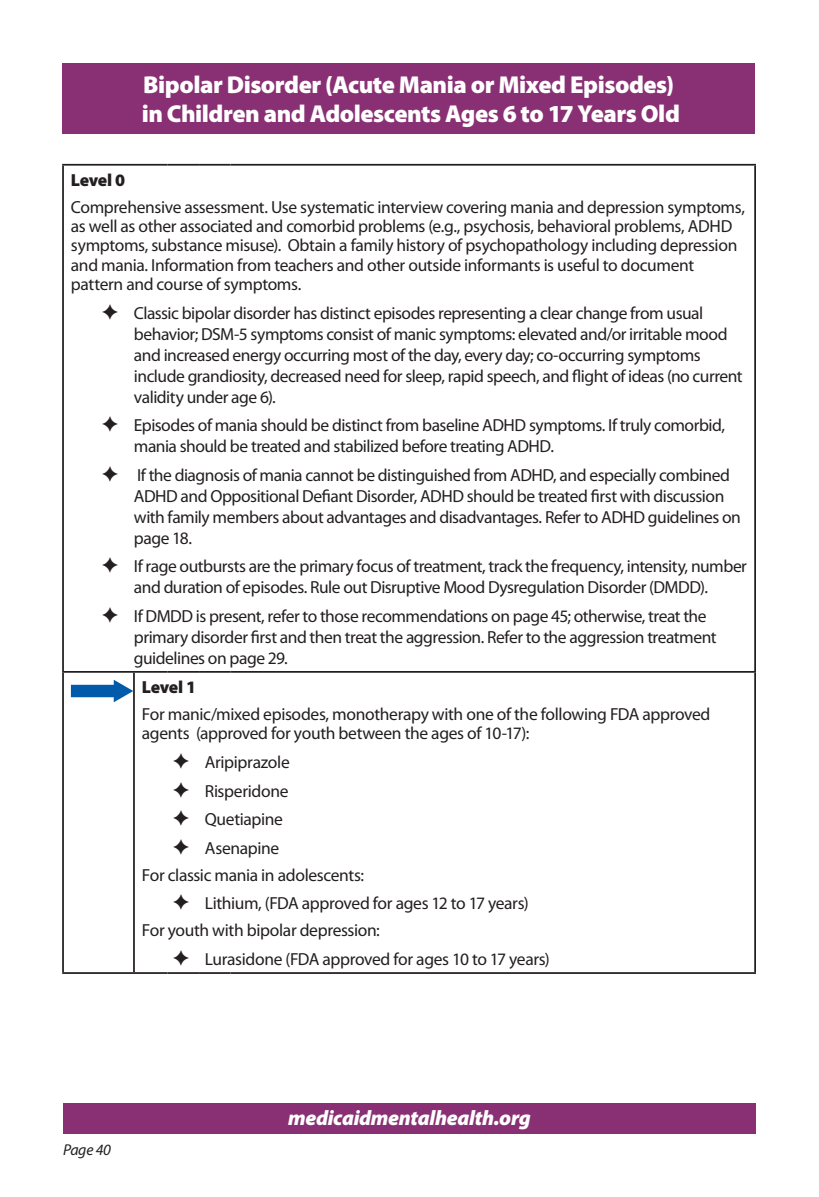
<style>
.page{position:relative;width:819px;height:1197px;background:#fff}
.page>*{position:absolute;margin:0;border:0;box-sizing:border-box;transform-origin:0 0}
.t1{font:900 24.5px "Myriad Pro";letter-spacing:-.02em;color:#fff}
.t2{font:italic 900 21px "Myriad Pro";letter-spacing:-.015em;color:#fff}
.Chart_Text{font:17.5px/21px "Myriad Pro";letter-spacing:-.025em;color:#231f20}
.Chart_Level_Number{font:900 17.5px "Myriad Pro";letter-spacing:-.02em;color:#231f20}
.t3{font:italic 15.75px "Myriad Pro";letter-spacing:-.015em;color:#231f20}
</style>
<div class="page">
<div style="left:63px;top:1104px;width:693px;height:30px;background:#893074"></div>
<div style="left:62px;top:63px;width:693px;height:71px;background:#893074"></div>
<hr style="left:133px;top:673px;width:2px;height:299px;background:#231f20">
<hr style="left:62px;top:673px;width:2px;height:299px;background:#231f20">
<hr style="left:754px;top:673px;width:2px;height:299px;background:#231f20">
<hr style="left:62px;top:972px;width:72px;height:2px;background:#231f20">
<hr style="left:134px;top:972px;width:34px;height:2px;background:#231f20">
<hr style="left:168px;top:972px;width:31px;height:2px;background:#231f20">
<hr style="left:199px;top:972px;width:32px;height:2px;background:#231f20">
<hr style="left:231px;top:972px;width:525px;height:2px;background:#231f20">
<hr style="left:62px;top:166px;width:2px;height:505px;background:#231f20">
<hr style="left:62px;top:164px;width:72px;height:2px;background:#231f20">
<hr style="left:134px;top:164px;width:34px;height:2px;background:#231f20">
<hr style="left:168px;top:164px;width:31px;height:2px;background:#231f20">
<hr style="left:199px;top:164px;width:32px;height:2px;background:#231f20">
<hr style="left:231px;top:164px;width:525px;height:2px;background:#231f20">
<hr style="left:754px;top:166px;width:2px;height:505px;background:#231f20">
<hr style="left:62px;top:671px;width:72px;height:2px;background:#231f20">
<hr style="left:134px;top:671px;width:34px;height:2px;background:#231f20">
<hr style="left:168px;top:671px;width:31px;height:2px;background:#231f20">
<hr style="left:199px;top:671px;width:32px;height:2px;background:#231f20">
<hr style="left:231px;top:671px;width:525px;height:2px;background:#231f20">
<svg style="left:71px;top:680px;width:62px;height:22px"></svg>
<p class="t1" style="left:143px;top:68px;width:532px">Bipolar Disorder (Acute Mania or Mixed Episodes)</p>
<p class="t1" style="left:142px;top:98px;width:540px">in Children and Adolescents Ages 6 to 17 Years Old</p>
<p class="Chart_Level_Number" style="left:71px;top:168px;width:56px">Level 0</p>
<p class="Chart_Text" style="left:71px;top:197px;width:676px;line-height:19.2px">Comprehensive assessment. Use systematic interview covering mania and depression symptoms, as well as other associated and comorbid problems (e.g., psychosis, behavioral problems, ADHD symptoms, substance misuse). Obtain a family history of psychopathology including depression and mania. Information from teachers and other outside informants is useful to document pattern and course of symptoms.</p>
<p class="Chart_Text" style="left:134px;top:302px;width:610px">Classic bipolar disorder has distinct episodes representing a clear change from usual behavior; DSM-5 symptoms consist of manic symptoms: elevated and/or irritable mood and increased energy occurring most of the day, every day; co-occurring symptoms include grandiosity, decreased need for sleep, rapid speech, and flight of ideas (no current validity under age 6).</p>
<p class="Chart_Text" style="left:134px;top:415px;width:593px">Episodes of mania should be distinct from baseline ADHD symptoms. If truly comorbid, mania should be treated and stabilized before treating ADHD.</p>
<p class="Chart_Text" style="left:134px;top:464px;width:609px">If the diagnosis of mania cannot be distinguished from ADHD, and especially combined ADHD and Oppositional Defiant Disorder, ADHD should be treated first with discussion with family members about advantages and disadvantages. Refer to ADHD guidelines on page 18.</p>
<p class="Chart_Text" style="left:134px;top:556px;width:615px">If rage outbursts are the primary focus of treatment, track the frequency, intensity, number and duration of episodes. Rule out Disruptive Mood Dysregulation Disorder (DMDD).</p>
<p class="Chart_Text" style="left:134px;top:605px;width:584px">If DMDD is present, refer to those recommendations on page 45; otherwise, treat the primary disorder first and then treat the aggression. Refer to the aggression treatment guidelines on page 29.</p>
<p class="Chart_Level_Number" style="left:142px;top:675px;width:56px">Level 1</p>
<p class="Chart_Text" style="left:142px;top:704px;width:570px;line-height:19.2px">For manic/mixed episodes, monotherapy with one of the following FDA approved agents (approved for youth between the ages of 10-17):</p>
<p class="Chart_Text" style="left:205px;top:751px;width:87px">Aripiprazole</p>
<p class="Chart_Text" style="left:205px;top:780px;width:85px">Risperidone</p>
<p class="Chart_Text" style="left:205px;top:809px;width:80px">Quetiapine</p>
<p class="Chart_Text" style="left:205px;top:837px;width:76px">Asenapine</p>
<p class="Chart_Text" style="left:142px;top:864px;width:224px">For classic mania in adolescents:</p>
<p class="Chart_Text" style="left:205px;top:893px;width:325px">Lithium, (FDA approved for ages 12 to 17 years)</p>
<p class="Chart_Text" style="left:142px;top:920px;width:240px">For youth with bipolar depression:</p>
<p class="Chart_Text" style="left:205px;top:949px;width:346px">Lurasidone (FDA approved for ages 10 to 17 years)</p>
<p class="t3" style="left:63px;top:1140px;width:50px">Page 40</p>
<p class="t2" style="left:288px;top:1104px;width:244px">medicaidmentalhealth.org</p>
</div>
